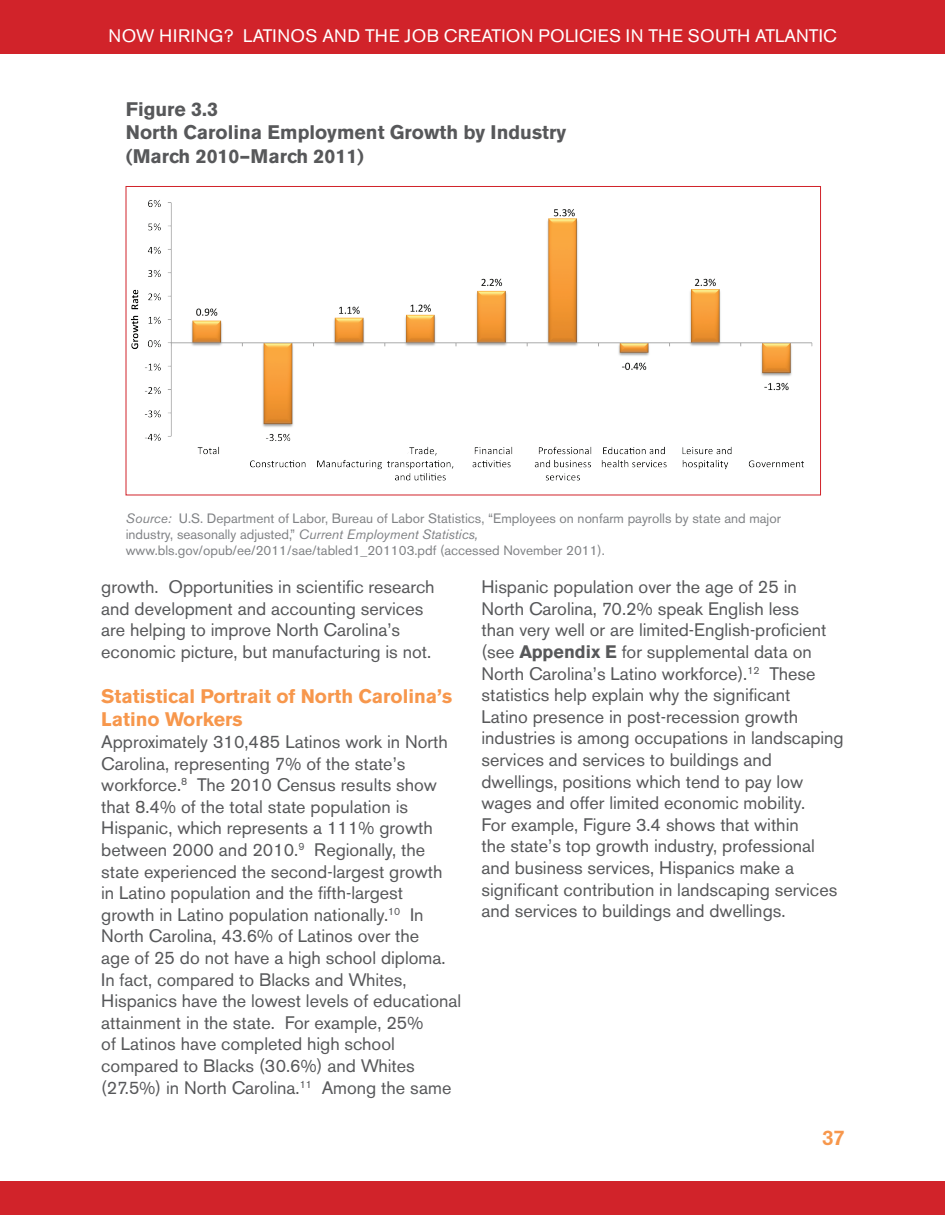
<style>
.page{position:relative;width:945px;height:1215px;background:#fff}
.page>*{position:absolute;margin:0;border:0;box-sizing:border-box;transform-origin:0 0}
.t1{font:500 21px "Akzidenz Grotesk BE";color:#f7974c}
.t2{font:700 19.5px/23.4px "Akzidenz Grotesk BE";color:#57585a}
.t3{font:700 19.5px/23.4px "Akzidenz Grotesk BE";color:#f7974c}
.t4{font:18px/21.6px "Akzidenz Grotesk BE";color:#57585a}
.t5{font:18px "Akzidenz Grotesk BE";letter-spacing:.02em;color:#fff}
.t6{font:13.5px/16.2px "Akzidenz Grotesk BE";color:#808285}
.s1{font-style:italic}
.s2{font-weight:700}
</style>
<div class="page">
<div style="left:14px;top:1px;width:931px;height:53px;background:#d1232a"></div>
<div style="left:14px;top:1181px;width:931px;height:34px;background:#d1232a"></div>
<div style="left:0;top:1px;width:14px;height:53px;background:#d1232a"></div>
<div style="left:0;top:1181px;width:14px;height:34px;background:#d1232a"></div>
<img style="left:131px;top:200px;width:682px;height:281px">
<p class="t5" style="left:109px;top:25px;width:729px">Now Hiring? Latin os an d th e Job Creation Policies in th e South Atlantic</p>
<p class="t2" style="left:126px;top:98px;width:442px">Figure 3.3<br>North Carolina Employment Growth by Industry (March 2010–March 2011)</p>
<p class="t6" style="left:126px;top:510px;width:657px"><span class="s1">Source:</span> U.S. Department of Labor, Bureau of Labor Statistics, “Employees on nonfarm payrolls by state and major industry, seasonally adjusted,” <span class="s1">Current Employment Statistics, </span>www.bls.gov/opub/ee/2011/sae/tabled1_201103.pdf (accessed November 2011).</p>
<p class="t4" style="left:101px;top:576px;width:335px">growth. Opportunities in scientific research and development and accounting services are helping to improve North Carolina’s economic picture, but manufacturing is not.</p>
<p class="t3" style="left:101px;top:685px;width:353px">Statistical Portrait of North Carolina’s<br>Latino Workers</p>
<p class="t4" style="left:101px;top:731px;width:362px">Approximately 310,485 Latinos work in North Carolina, representing 7% of the state’s workforce.<sup>8</sup> The 2010 Census results show that 8.4% of the total state population is Hispanic, which represents a 111% growth between 2000 and 2010.<sup>9</sup> Regionally, the state experienced the second-largest growth<br>in Latino population and the fifth-largest<br>growth in Latino population nationally.<sup>10</sup> In North Carolina, 43.6% of Latinos over the<br>age of 25 do not have a high school diploma.<br>In fact, compared to Blacks and Whites, Hispanics have the lowest levels of educational attainment in the state. For example, 25%<br>of Latinos have completed high school compared to Blacks (30.6%) and Whites (27.5%) in North Carolina.<sup>11</sup> Among the same</p>
<p class="t4" style="left:481px;top:576px;width:364px">Hispanic population over the age of 25 in North Carolina, 70.2% speak English less<br>than very well or are limited-English-proficient (see <span class="s2">Appendix E</span> for supplemental data on North Carolina’s Latino workforce).<sup>12</sup> These statistics help explain why the significant<br>Latino presence in post-recession growth industries is among occupations in landscaping services and services to buildings and dwellings, positions which tend to pay low wages and offer limited economic mobility.<br>For example, Figure 3.4 shows that within<br>the state’s top growth industry, professional and business services, Hispanics make a significant contribution in landscaping services and services to buildings and dwellings.</p>
<p class="t1" style="left:822px;top:1125px;width:25px">37</p>
</div>
